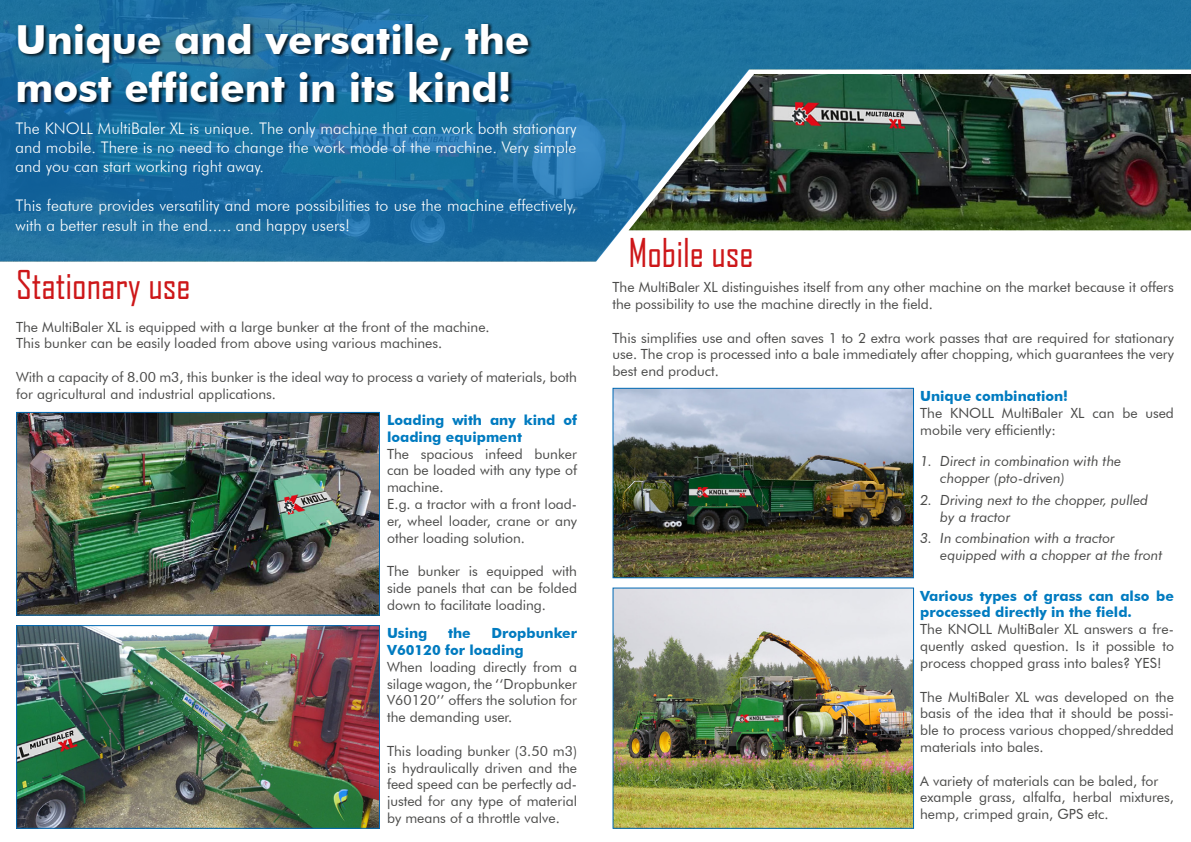
<style>
.page{position:relative;width:1191px;height:842px;background:#fff}
.page>*{position:absolute;margin:0;border:0;box-sizing:border-box;transform-origin:0 0}
.t1{font:700 40px/48px "Futura BT";color:#fff}
.t2{font:38px "Agency FB";color:#cd1719}
.t3{font:300 16px/19.2px "Futura BT";color:#fff;text-align:justify}
.t4{font:14px/16.8px "Futura BT";color:#4a4a49}
.t5{font:italic 14px/16.8px "Futura BT";color:#4a4a49}
.t6{font:700 14px/16.8px "Futura BT";color:#007bc0}
</style>
<div class="page">
<svg style="left:0;top:0;width:1191px;height:261px;background:#2575a4"></svg>
<img style="left:18px;top:414px;width:360px;height:199px">
<div style="left:16px;top:412px;width:364px;height:203px;border:1px solid #0069b4"></div>
<img style="left:628px;top:74px;width:563px;height:156px">
<div style="left:628px;top:238px;width:546px;height:45px;background:#fff"></div>
<img style="left:18px;top:627px;width:360px;height:199px">
<div style="left:16px;top:625px;width:364px;height:203px;border:1px solid #0069b4"></div>
<img style="left:615px;top:390px;width:296px;height:186px">
<div style="left:613px;top:388px;width:300px;height:190px;border:1px solid #0069b4"></div>
<img style="left:615px;top:590px;width:296px;height:236px">
<div style="left:17px;top:23px;width:516px;height:84px;background:#000;opacity:.75"></div>
<h1 class="t1" style="left:16px;top:15px;width:515px">Unique and versatile, the most efficient in its kind!</h1>
<p class="t3" style="left:16px;top:119px;width:562px">The KNOLL MultiBaler XL is unique. The only machine that can work both stationary and mobile. There is no need to change the work mode of the machine. Very simple and you can start working right away.</p>
<p class="t3" style="left:16px;top:195px;width:562px;line-height:20.4px">This feature provides versatility and more possibilities to use the machine effectively, with a better result in the end..... and happy users!</p>
<h2 class="t2" style="left:16px;top:261px;width:176px">Stationary use</h2>
<p class="t4" style="left:16px;top:318px;width:475px">The MultiBaler XL is equipped with a large bunker at the front of the machine.<br>This bunker can be easily loaded from above using various machines.</p>
<p class="t4" style="left:16px;top:368px;width:562px">With a capacity of 8.00 m3, this bunker is the ideal way to process a variety of materials, both for agricultural and industrial applications.</p>
<p class="t6" style="left:387px;top:412px;width:191px">Loading with any kind of loading equipment</p>
<p class="t4" style="left:387px;top:445px;width:191px">The spacious infeed bunker can be loaded with any type of machine.<br>E.g. a tractor with a front load&shy;er, wheel loader, crane or any other loading solution.</p>
<p class="t4" style="left:387px;top:563px;width:191px;text-align:justify">The bunker is equipped with side panels that can be folded down to facilitate loading.</p>
<p class="t6" style="left:387px;top:625px;width:42px">Using</p>
<p class="t6" style="left:448px;top:625px;width:24px">the</p>
<p class="t6" style="left:387px;top:625px;width:191px;text-indent:104px">Dropbunker<br>V60120 for loading</p>
<p class="t4" style="left:387px;top:658px;width:191px;text-align:justify">When loading directly from a silage wagon, the ‘‘Dropbunker V60120’’ offers the solution for the demanding user.</p>
<p class="t4" style="left:387px;top:742px;width:191px;text-align:justify">This loading bunker (3.50 m3) is hydraulically driven and the feed speed can be perfectly ad&shy;justed for any type of material by means of a throttle valve.</p>
<h2 class="t2" style="left:628px;top:230px;width:127px">Mobile use</h2>
<p class="t4" style="left:612px;top:279px;width:563px">The MultiBaler XL distinguishes itself from any other machine on the market because it offers the possibility to use the machine directly in the field.</p>
<p class="t4" style="left:612px;top:329px;width:563px;text-align:justify">This simplifies use and often saves 1 to 2 extra work passes that are required for stationary use. The crop is processed into a bale immediately after chopping, which guarantees the very best end product.</p>
<p class="t6" style="left:920px;top:387px;width:149px">Unique combination!</p>
<p class="t4" style="left:920px;top:404px;width:255px">The KNOLL MultiBaler XL can be used mobile very efficiently:</p>
<p class="t5" style="left:940px;top:453px;width:182px;text-indent:-20px">1. Direct in combination with the chopper (pto-driven)</p>
<p class="t5" style="left:940px;top:491px;width:209px;text-indent:-20px">2. Driving next to the chopper, pulled by a tractor</p>
<p class="t5" style="left:940px;top:530px;width:224px;text-indent:-20px">3. In combination with a tractor equipped with a chopper at the front</p>
<p class="t6" style="left:920px;top:587px;width:255px">Various types of grass can also be processed directly in the field.</p>
<p class="t4" style="left:920px;top:621px;width:255px;text-align:justify">The KNOLL MultiBaler XL answers a fre&shy;quently asked question. Is it possible to process chopped grass into bales? YES!</p>
<p class="t4" style="left:920px;top:688px;width:255px;text-align:justify">The MultiBaler XL was developed on the basis of the idea that it should be possi&shy;ble to process various chopped/shredded materials into bales.</p>
<p class="t4" style="left:920px;top:772px;width:255px">A variety of materials can be baled, for example grass, alfalfa, herbal mixtures, hemp, crimped grain, GPS etc.</p>
</div>
